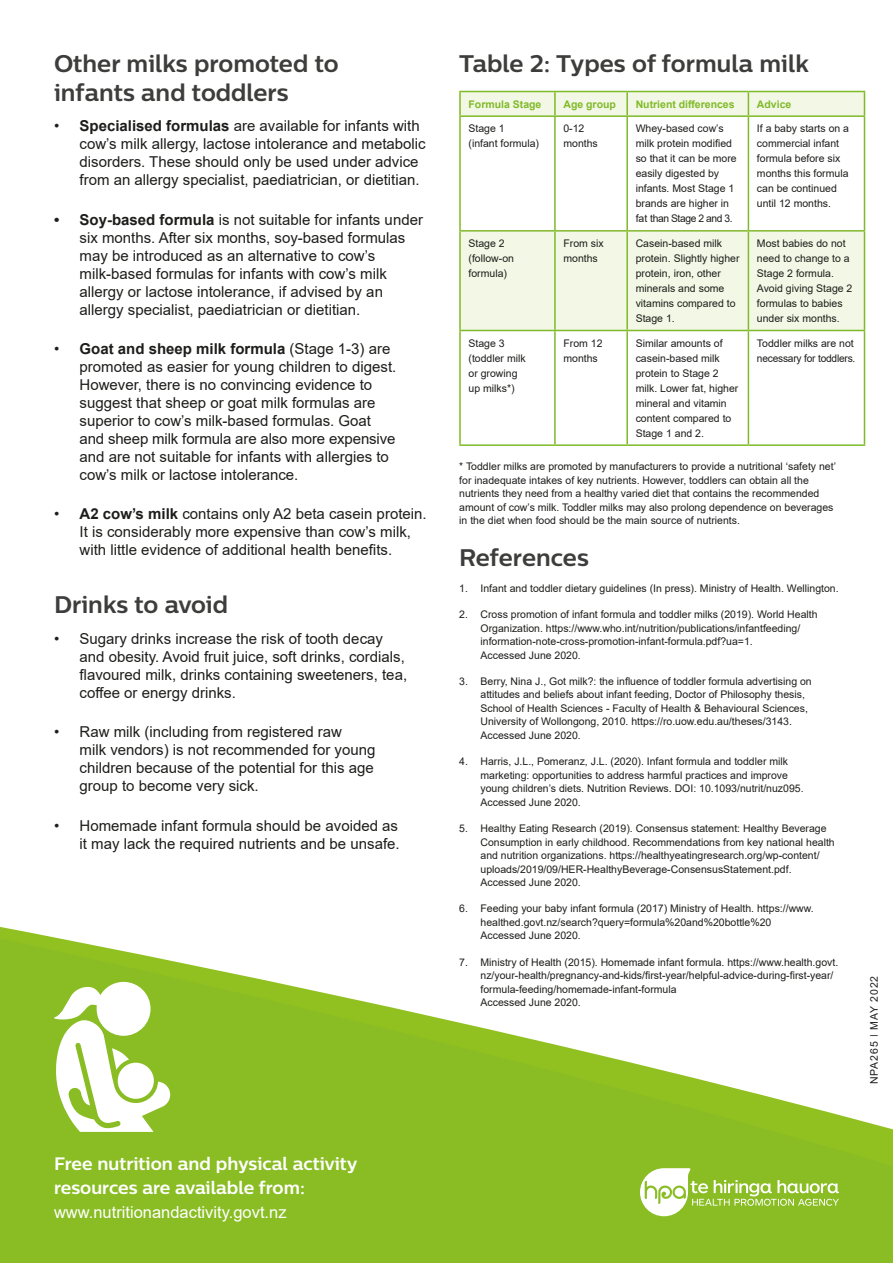
<style>
.page{position:relative;width:893px;height:1263px;background:#fff}
.page>*{position:absolute;margin:0;border:0;box-sizing:border-box;transform-origin:0 0}
.Heading_3{font:700 24px/28.5px "Centrale Sans";color:#3d3d3c}
.Heading_3-2{font:700 18px/24px "Centrale Sans";color:#fff}
.Heading_3-3{font:16.5px "Arial";color:#fff}
.t1{font:15px/18px "Arial";color:#1d1d1b}
.Footnote{font:10.5px/13.5px "Arial";color:#1d1d1b}
.Body_Text{font:10.5px/15px "Arial";color:#1d1d1b}
.Body_Text-2{font:700 10.5px "Arial";color:#7fba28}
.Body_Text-3{font:10.5px/15px "Arial";letter-spacing:-.02em;color:#1d1d1b}
.Footnote-2{font:10.5px "Arial";letter-spacing:.08em;color:#1d1d1b}
.s1{font-weight:700}
</style>
<div class="page">
<svg style="left:461px;top:92px;width:403px;height:238px;fill:#f3f7e5"></svg>
<hr style="left:459px;top:91px;width:96px;height:1px;background:#7fba28">
<hr style="left:459px;top:92px;width:2px;height:23px;background:#7fba28">
<hr style="left:555px;top:91px;width:72px;height:1px;background:#7fba28">
<hr style="left:554px;top:92px;width:2px;height:23px;background:#7fba28">
<hr style="left:627px;top:91px;width:121px;height:1px;background:#7fba28">
<hr style="left:626px;top:92px;width:2px;height:23px;background:#7fba28">
<hr style="left:748px;top:91px;width:117px;height:1px;background:#7fba28">
<svg style="left:748px;top:92px;width:1px;height:23px"></svg>
<svg style="left:864px;top:92px;width:1px;height:23px"></svg>
<hr style="left:459px;top:115px;width:96px;height:2px;background:#7fba28">
<hr style="left:459px;top:117px;width:2px;height:113px;background:#7fba28">
<hr style="left:555px;top:115px;width:72px;height:2px;background:#7fba28">
<hr style="left:554px;top:117px;width:2px;height:113px;background:#7fba28">
<hr style="left:627px;top:115px;width:121px;height:2px;background:#7fba28">
<hr style="left:626px;top:117px;width:2px;height:113px;background:#7fba28">
<hr style="left:748px;top:115px;width:117px;height:2px;background:#7fba28">
<hr style="left:748px;top:117px;width:1px;height:113px;background:#7fba28">
<hr style="left:864px;top:117px;width:1px;height:113px;background:#7fba28">
<hr style="left:459px;top:230px;width:96px;height:2px;background:#7fba28">
<hr style="left:459px;top:232px;width:2px;height:98px;background:#7fba28">
<hr style="left:555px;top:230px;width:72px;height:2px;background:#7fba28">
<hr style="left:554px;top:232px;width:2px;height:98px;background:#7fba28">
<hr style="left:627px;top:230px;width:121px;height:2px;background:#7fba28">
<hr style="left:626px;top:232px;width:2px;height:98px;background:#7fba28">
<hr style="left:748px;top:230px;width:117px;height:2px;background:#7fba28">
<hr style="left:748px;top:232px;width:1px;height:98px;background:#7fba28">
<hr style="left:864px;top:232px;width:1px;height:98px;background:#7fba28">
<hr style="left:459px;top:330px;width:96px;height:1px;background:#7fba28">
<hr style="left:459px;top:331px;width:2px;height:113px;background:#7fba28">
<hr style="left:555px;top:330px;width:72px;height:1px;background:#7fba28">
<hr style="left:554px;top:331px;width:2px;height:113px;background:#7fba28">
<hr style="left:627px;top:330px;width:121px;height:1px;background:#7fba28">
<hr style="left:626px;top:331px;width:2px;height:113px;background:#7fba28">
<hr style="left:748px;top:330px;width:117px;height:1px;background:#7fba28">
<hr style="left:748px;top:331px;width:1px;height:113px;background:#7fba28">
<hr style="left:864px;top:331px;width:1px;height:113px;background:#7fba28">
<hr style="left:459px;top:444px;width:96px;height:2px;background:#7fba28">
<hr style="left:555px;top:444px;width:72px;height:2px;background:#7fba28">
<hr style="left:627px;top:444px;width:121px;height:2px;background:#7fba28">
<hr style="left:748px;top:444px;width:117px;height:2px;background:#7fba28">
<svg style="left:0;top:927px;width:893px;height:336px;fill:#89bd23"></svg>
<svg style="left:640px;top:1168px;width:199px;height:48px"></svg>
<svg style="left:49px;top:982px;width:123px;height:150px"></svg>
<div style="left:118px;top:1063px;width:36px;height:36px;background:#fff;border-radius:50%"></div>
<p class="Heading_3" style="left:54px;top:49px;width:286px">Other milks promoted to infants and toddlers</p>
<p class="t1" style="left:80px;top:117px;width:348px;text-indent:-26px">• <span class="s1">Specialised formulas</span> are available for infants with cow’s milk allergy, lactose intolerance and metabolic disorders. These should only be used under advice from an allergy specialist, paediatrician, or dietitian.</p>
<p class="t1" style="left:80px;top:210px;width:345px;text-indent:-26px"><span class="s1">• Soy-based formula</span> is not suitable for infants under six months. After six months, soy-based formulas may be introduced as an alternative to cow’s milk-based formulas for infants with cow’s milk allergy or lactose intolerance, if advised by an allergy specialist, paediatrician or dietitian.</p>
<p class="t1" style="left:80px;top:339px;width:318px;text-indent:-26px">• <span class="s1">Goat and sheep milk formula</span> (Stage 1-3) are promoted as easier for young children to digest.<br>However, there is no convincing evidence to suggest that sheep or goat milk formulas are superior to cow’s milk-based formulas. Goat and sheep milk formula are also more expensive and are not suitable for infants with allergies to cow’s milk or lactose intolerance.</p>
<p class="t1" style="left:80px;top:505px;width:349px;text-indent:-26px">• <span class="s1">A2 cow’s milk</span> contains only A2 beta casein protein.<br>It is considerably more expensive than cow’s milk, with little evidence of additional health benefits.</p>
<p class="Heading_3" style="left:54px;top:590px;width:175px">Drinks to avoid</p>
<p class="t1" style="left:80px;top:630px;width:329px;text-indent:-26px">• Sugary drinks increase the risk of tooth decay and obesity. Avoid fruit juice, soft drinks, cordials, flavoured milk, drinks containing sweeteners, tea, coffee or energy drinks.</p>
<p class="t1" style="left:80px;top:723px;width:297px;text-indent:-26px">• Raw milk (including from registered raw<br>milk vendors) is not recommended for young children because of the potential for this age group to become very sick.</p>
<p class="t1" style="left:54px;top:816px;width:347px;text-align:right">• Homemade infant formula should be avoided as it may lack the required nutrients and be unsafe.</p>
<p class="Heading_3-2" style="left:54px;top:1151px;width:305px">Free nutrition and physical activity resources are available from:</p>
<p class="Heading_3-3" style="left:54px;top:1201px;width:234px">www.nutritionandactivity.govt.nz</p>
<p class="Heading_3" style="left:459px;top:49px;width:351px">Table 2: Types of formula milk</p>
<p class="Body_Text-2" style="left:468px;top:97px;width:74px">Formula Stage</p>
<p class="Body_Text-2" style="left:563px;top:97px;width:54px">Age group</p>
<p class="Body_Text-2" style="left:636px;top:97px;width:100px">Nutrient differences</p>
<p class="Body_Text-2" style="left:757px;top:97px;width:36px">Advice</p>
<p class="Body_Text" style="left:468px;top:121px;width:72px">Stage 1<br>(infant formula)</p>
<p class="Body_Text" style="left:563px;top:121px;width:36px">0-12 months</p>
<p class="Body_Text" style="left:636px;top:121px;width:102px">Whey-based cow’s milk protein modified so that it can be more easily digested by infants. Most Stage 1 brands are higher in fat than Stage 2 and 3.</p>
<p class="Body_Text" style="left:757px;top:121px;width:94px">If a baby starts on a commercial infant formula before six months this formula can be continued until 12 months.</p>
<p class="Body_Text" style="left:468px;top:236px;width:47px">Stage 2 (follow-on formula)</p>
<p class="Body_Text" style="left:563px;top:236px;width:42px">From six months</p>
<p class="Body_Text" style="left:636px;top:236px;width:105px">Casein-based milk protein. Slightly higher protein, iron, other minerals and some vitamins compared to<br>Stage 1.</p>
<p class="Body_Text" style="left:757px;top:236px;width:97px">Most babies do not need to change to a<br>Stage 2 formula.<br>Avoid giving Stage 2 formulas to babies under six months.</p>
<p class="Body_Text" style="left:468px;top:335px;width:59px">Stage 3 (toddler milk or growing up milks*)</p>
<p class="Body_Text" style="left:563px;top:335px;width:41px">From 12 months</p>
<p class="Body_Text" style="left:636px;top:335px;width:104px">Similar amounts of casein-based milk protein to Stage 2 milk. Lower fat, higher mineral and vitamin content compared to<br>Stage 1 and 2.</p>
<p class="Body_Text-3" style="left:757px;top:335px;width:100px">Toddler milks are not necessary for toddlers.</p>
<p class="Footnote" style="left:459px;top:460px;width:378px">* Toddler milks are promoted by manufacturers to provide a nutritional ‘safety net’ for inadequate intakes of key nutrients. However, toddlers can obtain all the nutrients they need from a healthy varied diet that contains the recommended amount of cow’s milk. Toddler milks may also prolong dependence on beverages in the diet when food should be the main source of nutrients.</p>
<p class="Heading_3" style="left:459px;top:542px;width:131px">References</p>
<p class="Footnote" style="left:459px;top:581px;width:381px">1. Infant and toddler dietary guidelines (In press). Ministry of Health. Wellington.</p>
<p class="Footnote" style="left:480px;top:608px;width:339px;text-indent:-21px">2. Cross promotion of infant formula and toddler milks (2019). World Health Organization. https://www.who.int/nutrition/publications/infantfeeding/ information-note-cross-promotion-infant-formula.pdf?ua=1.<br>Accessed June 2020.</p>
<p class="Footnote" style="left:480px;top:674px;width:333px;text-indent:-21px">3. Berry, Nina J., Got milk?: the influence of toddler formula advertising on attitudes and beliefs about infant feeding, Doctor of Philosophy thesis, School of Health Sciences - Faculty of Health &amp; Behavioural Sciences, University of Wollongong, 2010. https://ro.uow.edu.au/theses/3143.<br>Accessed June 2020.</p>
<p class="Footnote" style="left:480px;top:755px;width:325px;text-indent:-21px">4. Harris, J.L., Pomeranz, J.L. (2020). Infant formula and toddler milk marketing: opportunities to address harmful practices and improve young children’s diets. Nutrition Reviews. DOI: 10.1093/nutrit/nuz095.<br>Accessed June 2020.</p>
<p class="Footnote" style="left:480px;top:821px;width:356px;text-indent:-21px">5. Healthy Eating Research (2019). Consensus statement: Healthy Beverage Consumption in early childhood. Recommendations from key national health and nutrition organizations. https://healthyeatingresearch.org/wp-content/ uploads/2019/09/HER-HealthyBeverage-ConsensusStatement.pdf.<br>Accessed June 2020.</p>
<p class="Footnote" style="left:480px;top:902px;width:335px;text-indent:-21px">6. Feeding your baby infant formula (2017) Ministry of Health. https://www. healthed.govt.nz/search?query=formula%20and%20bottle%20<br>Accessed June 2020.</p>
<p class="Footnote" style="left:480px;top:955px;width:359px;text-indent:-21px">7. Ministry of Health (2015). Homemade infant formula. https://www.health.govt. nz/your-health/pregnancy-and-kids/first-year/helpful-advice-during-first-year/ formula-feeding/homemade-infant-formula<br>Accessed June 2020.</p>
<p class="Footnote-2" style="left:867px;top:1084px;width:110px;rotate:-90deg">NPA265 MAY 2022</p>
</div>
